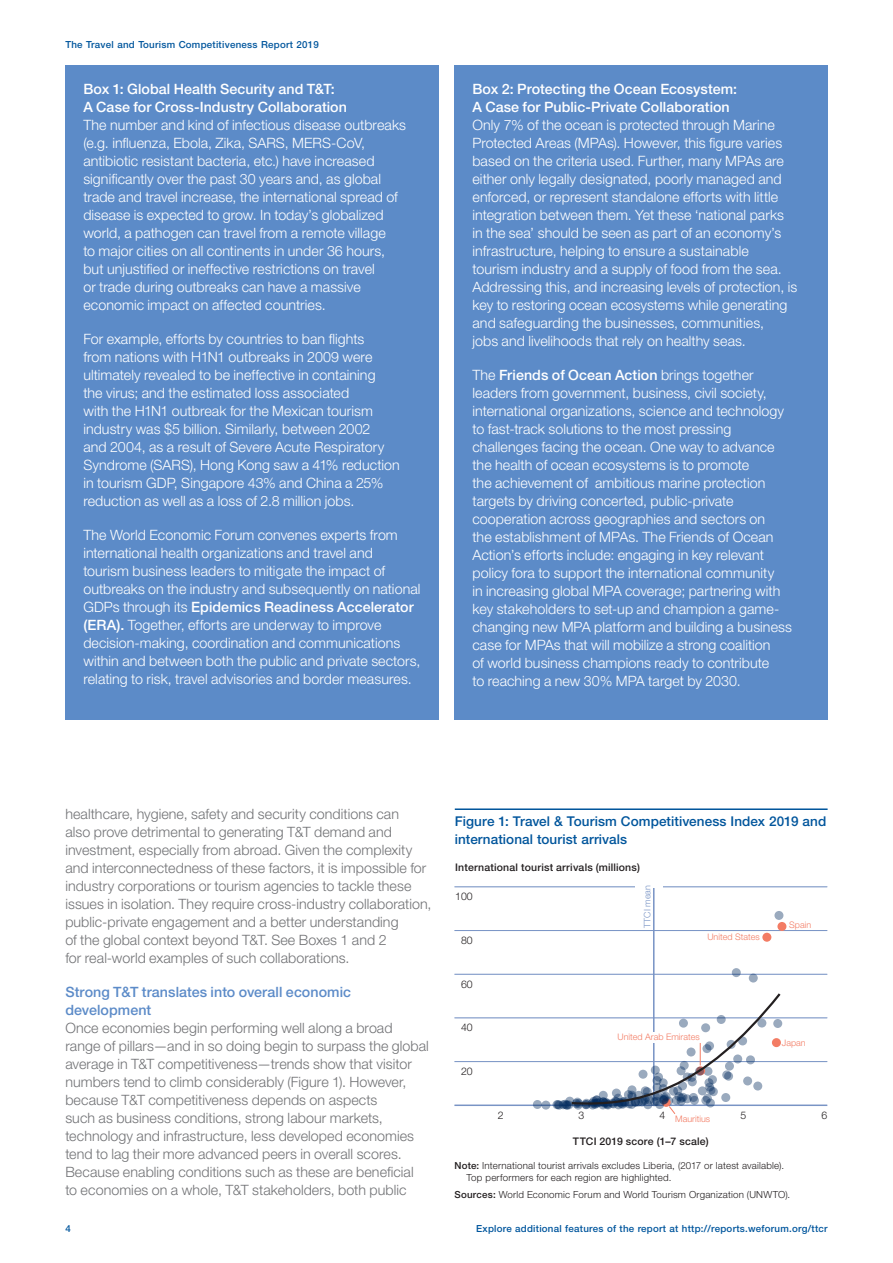
<style>
.page{position:relative;width:893px;height:1263px;background:#fff}
.page>*{position:absolute;margin:0;border:0;box-sizing:border-box;transform-origin:0 0}
.Body_copy{font:300 14.25px/18px "Helvetica Neue LT Pro";letter-spacing:.005em;color:#fff}
.Body_copy-2{font:300 14.25px/18px "Helvetica Neue LT Pro";letter-spacing:.005em;color:#717275}
.Heading_B{font:500 14.25px/18px "Helvetica Neue LT Pro";letter-spacing:.005em;color:#fff}
.Heading_B-2{font:500 14.25px/18px "Helvetica Neue LT Pro";letter-spacing:.005em;color:#5c8bc8}
.Figure_title{font:500 13.5px/18px "Helvetica Neue LT Pro";letter-spacing:.005em;color:#01559c}
.t1{font:500 10.5px "Helvetica Neue LT Pro";letter-spacing:.02em;color:#231f20}
.t2{font:300 10.5px "Helvetica Neue LT Pro";color:#231f20}
.Source_line{font:300 9.75px/12px "Helvetica Neue LT Pro";letter-spacing:.02em;color:#231f20}
.t3{font:500 9.75px "Helvetica Neue LT Pro";letter-spacing:.025em;color:#00569d}
.t4{font:300 9px "Helvetica Neue LT Pro";color:#f37c64}
.t5{font:300 9px "Helvetica Neue LT Pro";color:#7994c5}
.s1{font-weight:500}
</style>
<div class="page">
<div style="left:65px;top:65px;width:373px;height:655px;background:#5c8bc8"></div>
<div style="left:454px;top:65px;width:374px;height:655px;background:#5c8bc8"></div>
<hr style="left:455px;top:808px;width:373px;height:2px;background:#01559c">
<hr style="left:653px;top:887px;width:1px;height:218px;background:#7994c5">
<hr style="left:454px;top:1061px;width:373px;height:1px;background:#7994c5">
<hr style="left:454px;top:1104px;width:373px;height:2px;background:#7994c5">
<hr style="left:454px;top:1017px;width:373px;height:1px;background:#7994c5">
<hr style="left:454px;top:974px;width:373px;height:1px;background:#7994c5">
<hr style="left:454px;top:930px;width:373px;height:1px;background:#7994c5">
<hr style="left:454px;top:886px;width:373px;height:1px;background:#7994c5">
<div style="left:777px;top:922px;width:9px;height:9px;background:#f37c64;border-radius:50%"></div>
<div style="left:774px;top:911px;width:9px;height:9px;background:#9aaabe;border-radius:50%"></div>
<div style="left:762px;top:933px;width:9px;height:9px;background:#f37c64;border-radius:50%"></div>
<svg style="left:749px;top:973px;width:9px;height:9px"></svg>
<svg style="left:732px;top:968px;width:9px;height:9px"></svg>
<svg style="left:561px;top:1100px;width:9px;height:9px"></svg>
<svg style="left:559px;top:1100px;width:9px;height:9px"></svg>
<svg style="left:555px;top:1101px;width:9px;height:9px"></svg>
<svg style="left:554px;top:1100px;width:9px;height:9px"></svg>
<svg style="left:552px;top:1100px;width:9px;height:9px"></svg>
<svg style="left:541px;top:1100px;width:9px;height:9px"></svg>
<svg style="left:533px;top:1100px;width:9px;height:9px"></svg>
<div style="left:635px;top:878px;width:27px;height:9px;background:#fff"></div>
<svg style="left:569px;top:991px;width:214px;height:123px"></svg>
<p class="t3" style="left:65px;top:39px;width:255px">The Travel and Tourism Competitiveness Report 2019</p>
<p class="Heading_B" style="left:83px;top:79px;width:265px">Box 1: Global Health Security and T&amp;T:<br>A Case for Cross-Industry Collaboration</p>
<p class="Body_copy" style="left:83px;top:115px;width:324px">The number and kind of infectious disease outbreaks (e.g. influenza, Ebola, Zika, SARS, MERS-CoV, antibiotic resistant bacteria, etc.) have increased significantly over the past 30 years and, as global trade and travel increase, the international spread of disease is expected to grow. In today’s globalized world, a pathogen can travel from a remote village<br>to major cities on all continents in under 36 hours, but unjustified or ineffective restrictions on travel<br>or trade during outbreaks can have a massive economic impact on affected countries.</p>
<p class="Body_copy" style="left:83px;top:329px;width:318px">For example, efforts by countries to ban flights<br>from nations with H1N1 outbreaks in 2009 were ultimately revealed to be ineffective in containing<br>the virus; and the estimated loss associated<br>with the H1N1 outbreak for the Mexican tourism industry was $5 billion. Similarly, between 2002<br>and 2004, as a result of Severe Acute Respiratory Syndrome (SARS), Hong Kong saw a 41% reduction in tourism GDP, Singapore 43% and China a 25% reduction as well as a loss of 2.8 million jobs.</p>
<p class="Body_copy" style="left:83px;top:525px;width:339px">The World Economic Forum convenes experts from international health organizations and travel and tourism business leaders to mitigate the impact of outbreaks on the industry and subsequently on national GDPs through its <span class="s1">Epidemics Readiness Accelerator (ERA).</span> Together, efforts are underway to improve decision-making, coordination and communications within and between both the public and private sectors, relating to risk, travel advisories and border measures.</p>
<p class="Heading_B" style="left:472px;top:79px;width:266px">Box 2: Protecting the Ocean Ecosystem:<br>A Case for Public-Private Collaboration</p>
<p class="Body_copy" style="left:472px;top:115px;width:326px">Only 7% of the ocean is protected through Marine Protected Areas (MPAs). However, this figure varies based on the criteria used. Further, many MPAs are either only legally designated, poorly managed and enforced, or represent standalone efforts with little integration between them. Yet these ‘national parks in the sea’ should be seen as part of an economy’s infrastructure, helping to ensure a sustainable tourism industry and a supply of food from the sea.<br>Addressing this, and increasing levels of protection, is key to restoring ocean ecosystems while generating and safeguarding the businesses, communities,<br>jobs and livelihoods that rely on healthy seas.</p>
<p class="Body_copy" style="left:472px;top:365px;width:321px">The <span class="s1">Friends of Ocean Action</span> brings together leaders from government, business, civil society, international organizations, science and technology to fast-track solutions to the most pressing challenges facing the ocean. One way to advance the health of ocean ecosystems is to promote<br>the achievement of ambitious marine protection targets by driving concerted, public-private cooperation across geographies and sectors on<br>the establishment of MPAs. The Friends of Ocean Action’s efforts include: engaging in key relevant policy fora to support the international community<br>in increasing global MPA coverage; partnering with key stakeholders to set-up and champion a game&shy;changing new MPA platform and building a business case for MPAs that will mobilize a strong coalition<br>of world business champions ready to contribute<br>to reaching a new 30% MPA target by 2030.</p>
<p class="Body_copy-2" style="left:65px;top:804px;width:368px">healthcare, hygiene, safety and security conditions can<br>also prove detrimental to generating T&amp;T demand and investment, especially from abroad. Given the complexity and interconnectedness of these factors, it is impossible for industry corporations or tourism agencies to tackle these issues in isolation. They require cross-industry collaboration, public-private engagement and a better understanding<br>of the global context beyond T&amp;T. See Boxes 1 and 2<br>for real-world examples of such collaborations.</p>
<p class="Heading_B-2" style="left:65px;top:982px;width:287px">Strong T&amp;T translates into overall economic development</p>
<p class="Body_copy-2" style="left:65px;top:1018px;width:365px">Once economies begin performing well along a broad range of pillars—and in so doing begin to surpass the global average in T&amp;T competitiveness—trends show that visitor numbers tend to climb considerably (Figure 1). However, because T&amp;T competitiveness depends on aspects<br>such as business conditions, strong labour markets, technology and infrastructure, less developed economies tend to lag their more advanced peers in overall scores.<br>Because enabling conditions such as these are beneficial to economies on a whole, T&amp;T stakeholders, both public</p>
<p class="Figure_title" style="left:455px;top:812px;width:373px">Figure 1: Travel &amp; Tourism Competitiveness Index 2019 and international tourist arrivals</p>
<p class="t1" style="left:455px;top:861px;width:186px">International tourist arrivals (millions)</p>
<p class="t2" style="left:455px;top:890px;width:19px">100</p>
<p class="t2" style="left:461px;top:934px;width:13px">80</p>
<p class="t5" style="left:642px;top:927px;width:44px;rotate:-90deg">TTCI mean</p>
<p class="t4" style="left:707px;top:932px;width:54px">United States</p>
<p class="t2" style="left:461px;top:977px;width:13px">60</p>
<p class="t2" style="left:461px;top:1021px;width:13px">40</p>
<p class="t2" style="left:461px;top:1065px;width:13px">20</p>
<p class="t4" style="left:618px;top:1032px;width:84px">United Arab Emirates</p>
<p class="t4" style="left:789px;top:919px;width:24px">Spain</p>
<p class="t4" style="left:782px;top:1037px;width:25px">Japan</p>
<p class="t2" style="left:498px;top:1109px;width:7px">2</p>
<p class="t2" style="left:579px;top:1109px;width:7px">3</p>
<p class="t2" style="left:660px;top:1109px;width:7px">4</p>
<p class="t2" style="left:740px;top:1109px;width:7px">5</p>
<p class="t2" style="left:821px;top:1109px;width:7px">6</p>
<p class="t4" style="left:675px;top:1113px;width:36px">Mauritius</p>
<p class="t1" style="left:573px;top:1135px;width:137px">TTCI 2019 score (1–7 scale)</p>
<p class="Source_line" style="left:466px;top:1160px;width:319px;text-indent:-12px"><span class="s1">Note:</span> International tourist arrivals excludes Liberia, (2017 or latest available).<br>Top performers for each region are highlighted.</p>
<p class="Source_line" style="left:454px;top:1188px;width:337px"><span class="s1">Sources:</span> World Economic Forum and World Tourism Organization (UNWTO).</p>
<p class="t3" style="left:65px;top:1223px;width:7px">4</p>
<p class="t3" style="left:476px;top:1223px;width:353px">Explore additional features of the report at http://reports.weforum.org/ttcr</p>
</div>
